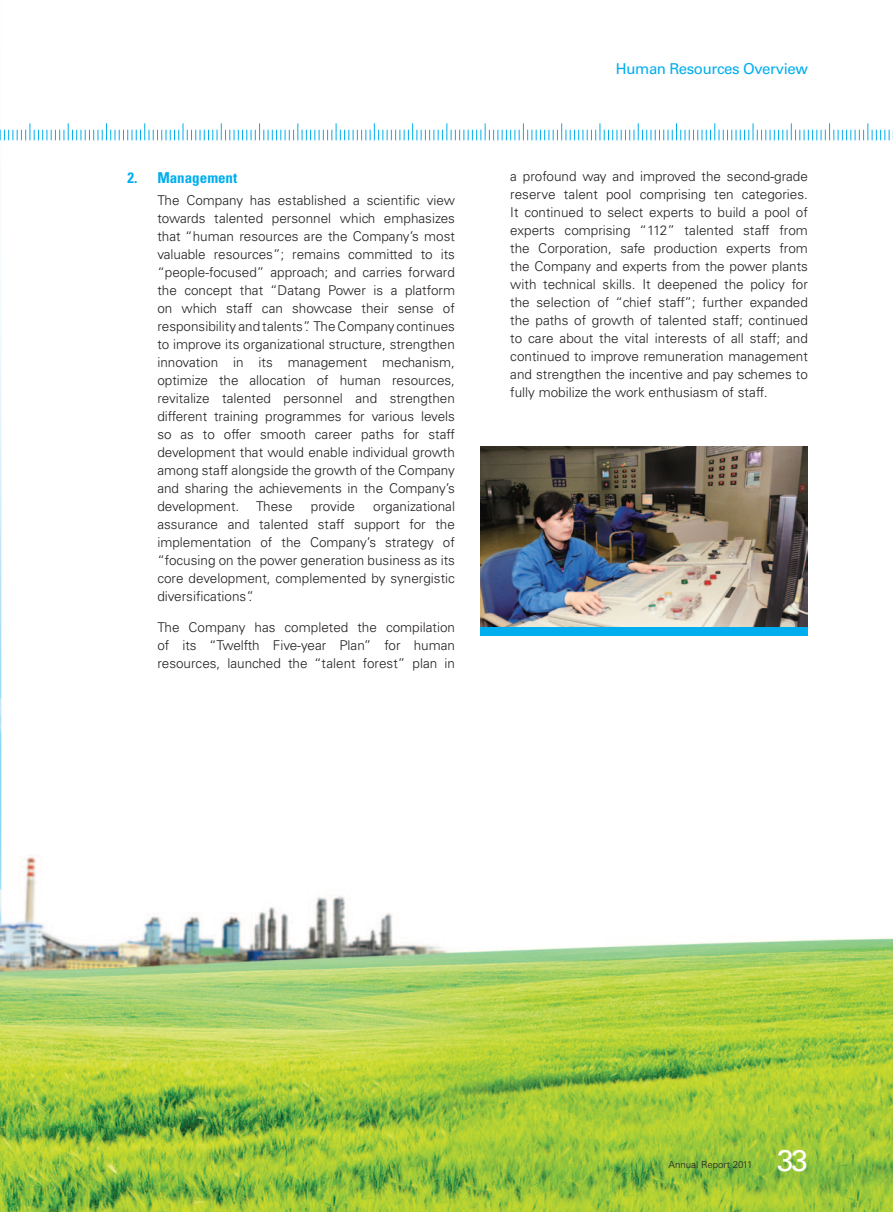
<style>
.page{position:relative;width:893px;height:1212px;background:#fff}
.page>*{position:absolute;margin:0;border:0;box-sizing:border-box;transform-origin:0 0}
.t1{font:30px "Univers LT Std";color:#fff}
.t2{font:15px "Univers LT Std";letter-spacing:-.025em;color:#00aeef}
.t3{font:700 condensed 15px "Univers LT Std";color:#00aeef}
.t4{font:300 13.5px/18px "Univers LT Std";color:#231f20;text-align:justify}
.t5{font:300 9.75px "Univers LT Std";color:#231f20}
</style>
<div class="page">
<img style="left:0;top:140px;width:893px;height:1072px">
<svg style="left:0;top:123px;width:893px;height:17px"></svg>
<img style="left:480px;top:446px;width:328px;height:181px">
<div style="left:480px;top:627px;width:328px;height:9px;background:#00aeef"></div>
<p class="t3" style="left:128px;top:168px;width:111px">2. Management</p>
<p class="t4" style="left:157px;top:191px;width:299px">The Company has established a scientific view towards talented personnel which emphasizes that “human resources are the Company’s most valuable resources”; remains committed to its “people-focused” approach; and carries forward the concept that “Datang Power is a platform on which staff can showcase their sense of responsibility and talents”. The Company continues to improve its organizational structure, strengthen innovation in its management mechanism, optimize the allocation of human resources, revitalize talented personnel and strengthen different training programmes for various levels so as to offer smooth career paths for staff development that would enable individual growth among staff alongside the growth of the Company and sharing the achievements in the Company’s development. These</p>
<p class="t4" style="left:157px;top:497px;width:299px;text-indent:216px">organizational assurance and talented staff support for the implementation of the Company’s strategy of “focusing on the power generation business as its core development, complemented by synergistic diversifications”.</p>
<p class="t4" style="left:157px;top:618px;width:299px">The Company has completed the compilation of its “Twelfth Five-year Plan” for human resources, launched the “talent forest” plan in</p>
<p class="t4" style="left:311px;top:497px;width:45px">provide</p>
<p class="t2" style="left:616px;top:60px;width:193px">Human Resources Overview</p>
<p class="t4" style="left:510px;top:167px;width:299px">a profound way and improved the second-grade reserve talent pool comprising ten categories.<br>It continued to select experts to build a pool of experts comprising “112” talented staff from the Corporation, safe production experts from the Company and experts from the power plants with technical skills. It deepened the policy for the selection of “chief staff”; further expanded the paths of growth of talented staff; continued to care about the vital interests of all staff; and continued to improve remuneration management and strengthen the incentive and pay schemes to fully mobilize the work enthusiasm of staff.</p>
<p class="t5" style="left:668px;top:1159px;width:86px">Annual Report 2011</p>
<h1 class="t1" style="left:777px;top:1142px;width:33px">33</h1>
</div>
